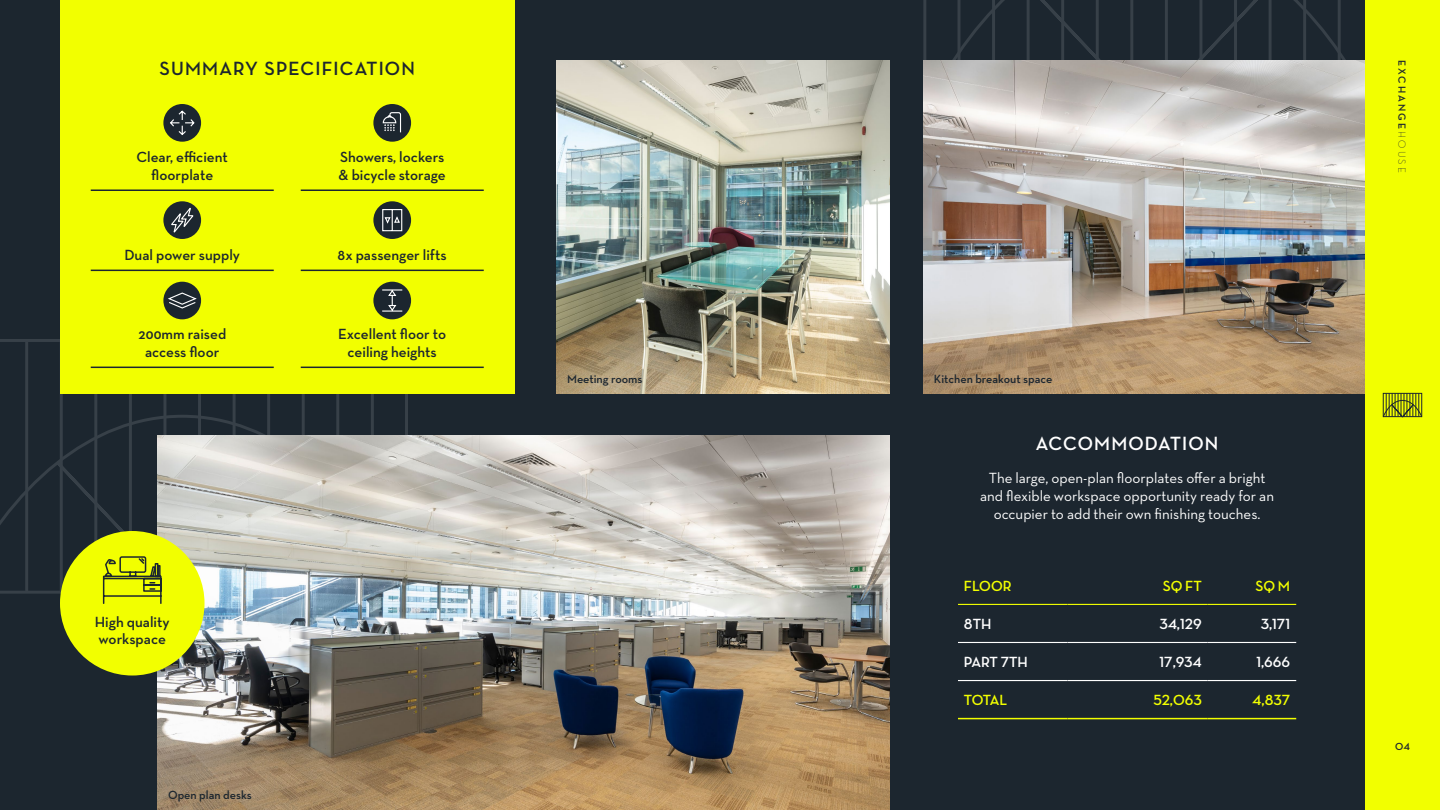
<style>
.page{position:relative;width:1440px;height:810px;background:#1c262f}
.page>*{position:absolute;margin:0;border:0;box-sizing:border-box;transform-origin:0 0}
.t1{font:700 19.5px "Neutra Disp";letter-spacing:.06em;color:#1c262f}
.t2{font:700 19.5px "Neutra Disp";letter-spacing:.06em;color:#fff}
.t3{font:600 15px/18px "Neutra Text TF";color:#1c262f;text-align:center}
.t4{font:15px/18px "Neutra Text TF";color:#fff;text-align:center}
.t5{font:700 15px "Neutra Disp";color:#fff}
.t6{font:700 15px "Neutra Disp";color:#f2ff00}
.t7{font:600 12px "Neutra Text TF";color:#1c262f}
.t8{font:700 10.5px "Neutra Disp";letter-spacing:.2em;color:#1c262f}
.s1{font-weight:300}
</style>
<div class="page">
<svg style="left:0;top:339px;width:409px;height:256px"></svg>
<svg style="left:923px;top:0;width:423px;height:60px"></svg>
<img style="left:158px;top:435px;width:731px;height:375px">
<hr style="left:958px;top:604px;width:109px;height:1px;background:#f2ff00">
<hr style="left:1067px;top:604px;width:141px;height:1px;background:#f2ff00">
<hr style="left:1208px;top:604px;width:88px;height:1px;background:#f2ff00">
<hr style="left:958px;top:718px;width:109px;height:1px;background:#f2ff00">
<hr style="left:1067px;top:718px;width:141px;height:1px;background:#f2ff00">
<hr style="left:1208px;top:718px;width:88px;height:1px;background:#f2ff00">
<hr style="left:958px;top:642px;width:109px;height:1px;background:#fff">
<hr style="left:1067px;top:642px;width:141px;height:1px;background:#fff">
<hr style="left:1208px;top:642px;width:88px;height:1px;background:#fff">
<hr style="left:958px;top:680px;width:109px;height:1px;background:#fff">
<hr style="left:1067px;top:680px;width:141px;height:1px;background:#fff">
<hr style="left:1208px;top:680px;width:88px;height:1px;background:#fff">
<div style="left:60px;top:0;width:454px;height:393px;background:#f2ff00"></div>
<img style="left:556px;top:60px;width:333px;height:333px">
<img style="left:923px;top:60px;width:442px;height:333px">
<hr style="left:91px;top:190px;width:183px;height:1px;background:#1c262f">
<hr style="left:91px;top:270px;width:183px;height:1px;background:#1c262f">
<hr style="left:91px;top:367px;width:183px;height:1px;background:#1c262f">
<hr style="left:301px;top:190px;width:183px;height:1px;background:#1c262f">
<hr style="left:301px;top:270px;width:183px;height:1px;background:#1c262f">
<hr style="left:301px;top:367px;width:183px;height:1px;background:#1c262f">
<div style="left:163px;top:104px;width:38px;height:38px;background:#1c262f;border-radius:50%"></div>
<div style="left:163px;top:201px;width:38px;height:38px;background:#1c262f;border-radius:50%"></div>
<div style="left:163px;top:282px;width:38px;height:37px;background:#1c262f;border-radius:50%"></div>
<div style="left:373px;top:104px;width:38px;height:38px;background:#1c262f;border-radius:50%"></div>
<div style="left:373px;top:201px;width:38px;height:38px;background:#1c262f;border-radius:50%"></div>
<div style="left:373px;top:282px;width:38px;height:37px;background:#1c262f;border-radius:50%"></div>
<svg style="left:170px;top:205px;width:24px;height:30px"></svg>
<svg style="left:382px;top:209px;width:21px;height:23px"></svg>
<svg style="left:168px;top:292px;width:29px;height:17px"></svg>
<svg style="left:382px;top:289px;width:21px;height:23px"></svg>
<div style="left:60px;top:531px;width:145px;height:145px;background:#f2ff00;border-radius:50%"></div>
<svg style="left:102px;top:556px;width:60px;height:48px"></svg>
<svg style="left:382px;top:112px;width:20px;height:21px"></svg>
<svg style="left:170px;top:110px;width:25px;height:25px"></svg>
<div style="left:1365px;top:0;width:75px;height:810px;background:#f2ff00"></div>
<svg style="left:1383px;top:393px;width:39px;height:25px"></svg>
<h1 class="t1" style="left:160px;top:58px;width:257px">SUMMARY SPECIFICATION</h1>
<p class="t3" style="left:137px;top:148px;width:93px">Clear, efficient floorplate</p>
<p class="t3" style="left:339px;top:148px;width:109px;text-align:left">Showers, lockers &amp; bicycle storage</p>
<p class="t3" style="left:124px;top:245px;width:117px">Dual power supply</p>
<p class="t3" style="left:338px;top:245px;width:111px">8x passenger lifts</p>
<p class="t3" style="left:138px;top:325px;width:90px">200mm raised access floor</p>
<p class="t3" style="left:338px;top:325px;width:109px">Excellent floor to ceiling heights</p>
<p class="t3" style="left:95px;top:613px;width:76px;line-height:17.2px;text-align:left">High quality workspace</p>
<p class="t7" style="left:168px;top:788px;width:85px">Open plan desks</p>
<p class="t7" style="left:567px;top:371px;width:77px">Meeting rooms</p>
<p class="t7" style="left:934px;top:371px;width:120px">Kitchen breakout space</p>
<h1 class="t2" style="left:1036px;top:433px;width:184px">ACCOMMODATION</h1>
<p class="t4" style="left:980px;top:469px;width:295px">The large, open-plan floorplates offer a bright and flexible workspace opportunity ready for an occupier to add their own finishing touches.</p>
<p class="t6" style="left:964px;top:578px;width:49px">FLOOR</p>
<p class="t6" style="left:1163px;top:578px;width:40px">SQ FT</p>
<p class="t6" style="left:1256px;top:578px;width:36px">SQ M</p>
<p class="t5" style="left:964px;top:616px;width:29px">8TH</p>
<p class="t5" style="left:1159px;top:616px;width:44px">34,129</p>
<p class="t5" style="left:1261px;top:616px;width:31px">3,171</p>
<p class="t5" style="left:964px;top:654px;width:65px">PART 7TH</p>
<p class="t5" style="left:1160px;top:654px;width:44px">17,934</p>
<p class="t5" style="left:1256px;top:654px;width:35px">1,666</p>
<p class="t6" style="left:964px;top:692px;width:45px">TOTAL</p>
<p class="t6" style="left:1154px;top:692px;width:50px">52,063</p>
<p class="t6" style="left:1252px;top:692px;width:39px">4,837</p>
<p class="t8" style="left:1408px;top:60px;width:114px;rotate:90deg">EXCHANGE<span class="s1">HOUSE</span></p>
<p class="t8" style="left:1395px;top:741px;width:16px">04</p>
</div>
